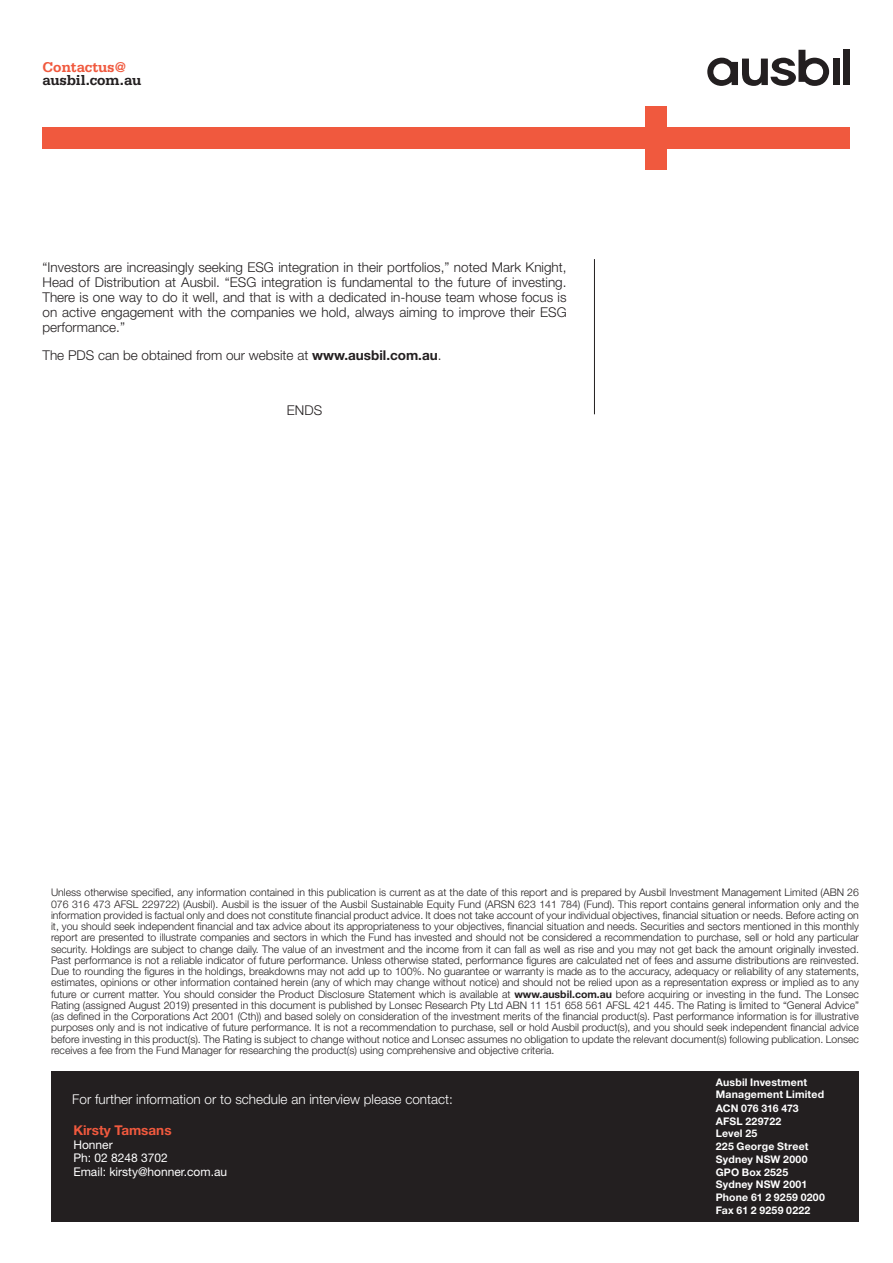
<style>
.page{position:relative;width:893px;height:1263px;background:#fff}
.page>*{position:absolute;margin:0;border:0;box-sizing:border-box;transform-origin:0 0}
.Email{font:700 15px/13.5px "Serifa Std";letter-spacing:-.01em;color:#231f20}
.Body_text{font:300 13.5px/15px "Helvetica Neue LT Std";color:#231f20;text-align:justify}
.Body_text-2{font:300 13.5px "Helvetica Neue LT Std";color:#fff}
.Body_text-3{font:700 13.5px "Helvetica Neue LT Std";color:#f0593e}
.Body_text-4{font:12px "Helvetica Neue LT Std";color:#fff}
.Body_text-5{font:300 10.5px/11.2px "Helvetica Neue LT Std";color:#231f20;text-align:justify}
.Contact_details_whit{font:700 10.5px/12.8px "Helvetica Neue LT Std";letter-spacing:.015em;color:#fff}
.Contact_details_whit-2{font:700 10.5px "Helvetica Neue LT Std";letter-spacing:-.005em;color:#fff}
.s1{color:#f0593e}
.s2{font-weight:700}
</style>
<div class="page">
<div style="left:51px;top:1072px;width:808px;height:150px;background:#231f20"></div>
<hr style="left:594px;top:259px;width:1px;height:155px;background:#231f20">
<svg style="left:707px;top:50px;width:122px;height:36px"></svg>
<div style="left:832px;top:59px;width:7px;height:26px;background:#231f20"></div>
<div style="left:843px;top:50px;width:7px;height:35px;background:#231f20"></div>
<div style="left:43px;top:128px;width:807px;height:21px;background:#f0593e"></div>
<div style="left:646px;top:106px;width:21px;height:64px;background:#f0593e"></div>
<p class="Email" style="left:43px;top:60px;width:100px"><span class="s1">Contactus@ </span>ausbil.com.au</p>
<p class="Body_text" style="left:43px;top:259px;width:526px">“Investors are increasingly seeking ESG integration in their portfolios,” noted Mark Knight, Head of Distribution at Ausbil. “ESG integration is fundamental to the future of investing.<br>There is one way to do it well, and that is with a dedicated in-house team whose focus is on active engagement with the companies we hold, always aiming to improve their ESG performance.”</p>
<p class="Body_text" style="left:43px;top:347px;width:401px">The PDS can be obtained from our website at <span class="s2">www.ausbil.com.au</span>.</p>
<p class="Body_text" style="left:287px;top:402px;width:37px">ENDS</p>
<p class="Body_text-5" style="left:51px;top:887px;width:809px">Unless otherwise specified, any information contained in this publication is current as at the date of this report and is prepared by Ausbil Investment Management Limited (ABN 26<br>076 316 473 AFSL 229722) (Ausbil). Ausbil is the issuer of the Ausbil Sustainable Equity Fund (ARSN 623 141 784) (Fund). This report contains general information only and the information provided is factual only and does not constitute financial product advice. It does not take account of your individual objectives, financial situation or needs. Before acting on it, you should seek independent financial and tax advice about its appropriateness to your objectives, financial situation and needs. Securities and sectors mentioned in this monthly report are presented to illustrate companies and sectors in which the Fund has invested and should not be considered a recommendation to purchase, sell or hold any particular security. Holdings are subject to change daily. The value of an investment and the income from it can fall as well as rise and you may not get back the amount originally invested.<br>Past performance is not a reliable indicator of future performance. Unless otherwise stated, performance figures are calculated net of fees and assume distributions are reinvested.<br>Due to rounding the figures in the holdings, breakdowns may not add up to 100%. No guarantee or warranty is made as to the accuracy, adequacy or reliability of any statements, estimates, opinions or other information contained herein (any of which may change without notice) and should not be relied upon as a representation express or implied as to any future or current matter. You should consider the Product Disclosure Statement which is available at <span class="s2">www.ausbil.com.au</span> before acquiring or investing in the fund. The Lonsec Rating (assigned August 2019) presented in this document is published by Lonsec Research Pty Ltd ABN 11 151 658 561 AFSL 421 445. The Rating is limited to “General Advice” (as defined in the Corporations Act 2001 (Cth)) and based solely on consideration of the investment merits of the financial product(s). Past performance information is for illustrative purposes only and is not indicative of future performance. It is not a recommendation to purchase, sell or hold Ausbil product(s), and you should seek independent financial advice before investing in this product(s). The Rating is subject to change without notice and Lonsec assumes no obligation to update the relevant document(s) following publication. Lonsec receives a fee from the Fund Manager for researching the product(s) using comprehensive and objective criteria.</p>
<p class="Body_text-2" style="left:72px;top:1091px;width:382px">For further information or to schedule an interview please contact:</p>
<p class="Body_text-3" style="left:73px;top:1122px;width:100px">Kirsty Tamsans</p>
<p class="Body_text-4" style="left:73px;top:1137px;width:41px">Honner</p>
<p class="Body_text-4" style="left:73px;top:1151px;width:96px">Ph: 02 8248 3702</p>
<p class="Body_text-4" style="left:73px;top:1164px;width:155px">Email: kirsty@honner.com.au</p>
<p class="Contact_details_whit" style="left:716px;top:1075px;width:110px">Ausbil Investment<br>Management Limited</p>
<p class="Contact_details_whit-2" style="left:716px;top:1101px;width:84px">ACN 076 316 473</p>
<p class="Contact_details_whit" style="left:716px;top:1114px;width:67px">AFSL 229722</p>
<p class="Contact_details_whit" style="left:716px;top:1127px;width:43px">Level 25</p>
<p class="Contact_details_whit" style="left:716px;top:1140px;width:94px">225 George Street</p>
<p class="Contact_details_whit" style="left:716px;top:1152px;width:93px">Sydney NSW 2000</p>
<p class="Contact_details_whit" style="left:716px;top:1165px;width:74px">GPO Box 2525</p>
<p class="Contact_details_whit" style="left:716px;top:1178px;width:93px">Sydney NSW 2001</p>
<p class="Contact_details_whit" style="left:716px;top:1191px;width:111px">Phone 61 2 9259 0200</p>
<p class="Contact_details_whit" style="left:716px;top:1203px;width:96px">Fax 61 2 9259 0222</p>
</div>
